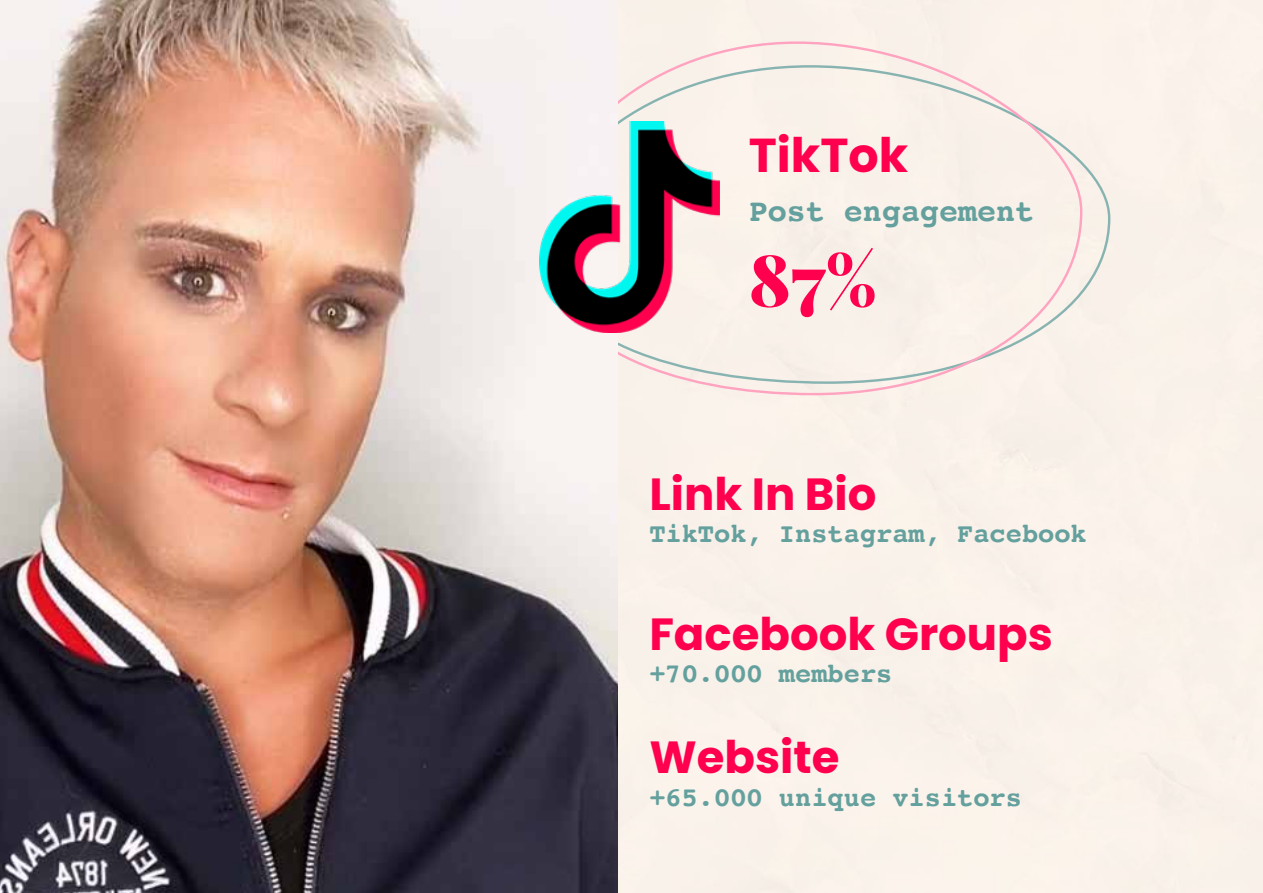
<style>
.page{position:relative;width:1263px;height:893px;background:#fff}
.page>*{position:absolute;margin:0;border:0;box-sizing:border-box;transform-origin:0 0}
.t1{font:900 71.4px "Playfair Display";color:#ff004f}
.t2{font:700 47.55px "Poppins";color:#ff004f}
.t3{font:700 45px "Poppins";color:#ff004f}
.t4{font:700 31.65px "Courier";color:#64a09d}
.t5{font:700 27px "Courier";color:#64a09d}
</style>
<div class="page">
<div style="left:617px;top:0;width:646px;height:893px;background:#faf2ea"></div>
<div style="left:1084px;top:64px;width:27px;height:321px;background:#f9f1ea"></div>
<div style="left:617px;top:40px;width:467px;height:357px;background:#f9f1ea"></div>
<img style="left:0;top:0;width:617px;height:893px">
<img style="left:539px;top:122px;width:181px;height:211px">
<h2 class="t2" style="left:749px;top:127px;width:161px">TikTok</h2>
<p class="t4" style="left:749px;top:186px;width:287px">Post engagement</p>
<h1 class="t1" style="left:749px;top:224px;width:130px">87%</h1>
<h3 class="t3" style="left:649px;top:468px;width:229px">Link In Bio</h3>
<p class="t5" style="left:649px;top:512px;width:439px">TikTok, Instagram, Facebook</p>
<h3 class="t3" style="left:649px;top:608px;width:405px">Facebook Groups</h3>
<p class="t5" style="left:649px;top:652px;width:245px">+70.000 members</p>
<h3 class="t3" style="left:649px;top:731px;width:191px">Website</h3>
<p class="t5" style="left:649px;top:775px;width:374px">+65.000 unique visitors</p>
</div>
